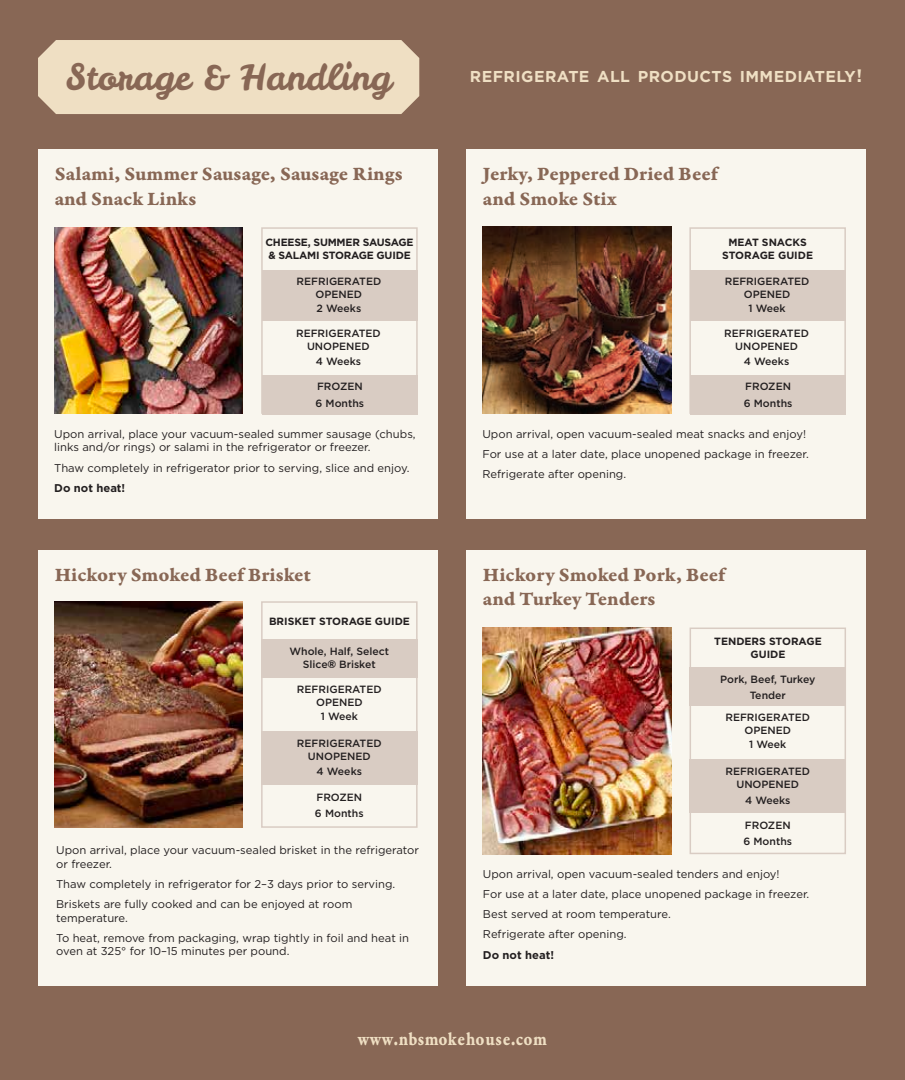
<style>
.page{position:relative;width:905px;height:1080px;background:#fff}
.page>*{position:absolute;margin:0;border:0;box-sizing:border-box;transform-origin:0 0}
.t1{font:36px "Leckerli One";color:#886755}
.t2{font:20.25px/24.3px "Garamond Premr Pro Bd Capt";letter-spacing:-.005em;color:#886755}
.t3{font:19.5px "Garamond Premr Pro Bd Capt";letter-spacing:.04em;color:#efdfc3;scale:.85 1}
.t4{font:700 15.75px "Gotham";letter-spacing:.03em;color:#efdfc3}
.t5{font:11.25px/20.2px "Gotham";color:#231f20}
.t6{font:700 11.25px "Gotham";color:#231f20}
.t7{font:500 10.5px/13.2px "Gotham";color:#231f20;text-align:center}
.t8{font:700 10.5px/13.2px "Gotham";letter-spacing:-.015em;color:#231f20;text-align:center}
.s1{font-size:18px}
.s2{font-family:"Aleo";font-weight:700}
</style>
<div class="page">
<div style="left:0;top:0;width:904px;height:1080px;background:#886755"></div>
<div style="left:38px;top:550px;width:399px;height:436px;background:#f9f6ee"></div>
<img style="left:55px;top:601px;width:188px;height:227px">
<div style="left:261px;top:731px;width:156px;height:54px;background:#d9ccc3"></div>
<div style="left:261px;top:639px;width:156px;height:39px;background:#d9ccc3"></div>
<div style="left:261px;top:601px;width:156px;height:227px;border:2px solid #d9ccc3"></div>
<div style="left:466px;top:550px;width:399px;height:436px;background:#f9f6ee"></div>
<img style="left:483px;top:628px;width:188px;height:226px">
<div style="left:689px;top:759px;width:157px;height:54px;background:#d9ccc3"></div>
<div style="left:689px;top:667px;width:157px;height:39px;background:#d9ccc3"></div>
<div style="left:689px;top:628px;width:157px;height:226px;border:2px solid #d9ccc3"></div>
<div style="left:38px;top:149px;width:399px;height:370px;background:#f9f6ee"></div>
<img style="left:55px;top:227px;width:188px;height:187px">
<div style="left:262px;top:375px;width:155px;height:40px;background:#d9ccc3"></div>
<div style="left:262px;top:270px;width:155px;height:51px;background:#d9ccc3"></div>
<div style="left:261px;top:227px;width:156px;height:187px;border:2px solid #d9ccc3"></div>
<div style="left:466px;top:149px;width:399px;height:370px;background:#f9f6ee"></div>
<img style="left:483px;top:227px;width:188px;height:187px">
<div style="left:690px;top:375px;width:155px;height:40px;background:#d9ccc3"></div>
<div style="left:690px;top:270px;width:155px;height:51px;background:#d9ccc3"></div>
<div style="left:689px;top:227px;width:156px;height:187px;border:2px solid #d9ccc3"></div>
<div style="left:38px;top:40px;width:381px;height:74px;background:#efdfc3"></div>
<h1 class="t1" style="left:66px;top:53px;width:327px">Storage &amp; Handling</h1>
<h3 class="t4" style="left:470px;top:66px;width:393px">REFRIGERATE ALL PRODUCTS IMMEDIATELY<span class="s1">!</span></h3>
<h2 class="t2" style="left:55px;top:162px;width:349px">Salami, Summer Sausage, Sausage Rings and Snack Links</h2>
<p class="t8" style="left:265px;top:235px;width:150px;text-align:left">CHEESE, SUMMER SAUSAGE &amp; SALAMI STORAGE GUIDE</p>
<p class="t7" style="left:296px;top:274px;width:86px">REFRIGERATED<br>OPENED</p>
<p class="t7" style="left:296px;top:326px;width:86px">REFRIGERATED<br>UNOPENED</p>
<p class="t7" style="left:317px;top:380px;width:47px">FROZEN</p>
<p class="t7" style="left:316px;top:302px;width:46px">2 Weeks</p>
<p class="t7" style="left:316px;top:355px;width:47px">4 Weeks</p>
<p class="t7" style="left:315px;top:396px;width:50px">6 Months</p>
<p class="t5" style="left:54px;top:427px;width:363px;line-height:13.5px">Upon arrival, place your vacuum-sealed summer sausage (chubs, links and/or rings) or salami in the refrigerator or freezer.</p>
<p class="t5" style="left:54px;top:457px;width:357px">Thaw completely in refrigerator prior to serving, slice and enjoy.</p>
<p class="t6" style="left:54px;top:481px;width:72px">Do not heat!</p>
<h2 class="t2" style="left:55px;top:563px;width:257px">Hickory Smoked Beef Brisket</h2>
<p class="t8" style="left:269px;top:615px;width:142px">BRISKET STORAGE GUIDE</p>
<p class="t7" style="left:289px;top:644px;width:101px">Whole, Half, Select<br>Slice<span class="s2">®</span> Brisket</p>
<p class="t7" style="left:297px;top:682px;width:86px">REFRIGERATED<br>OPENED</p>
<p class="t7" style="left:297px;top:736px;width:86px">REFRIGERATED<br>UNOPENED</p>
<p class="t7" style="left:316px;top:790px;width:47px">FROZEN</p>
<p class="t7" style="left:321px;top:710px;width:39px">1 Week</p>
<p class="t7" style="left:316px;top:765px;width:47px">4 Weeks</p>
<p class="t7" style="left:315px;top:807px;width:50px">6 Months</p>
<p class="t5" style="left:56px;top:843px;width:364px;line-height:13.5px">Upon arrival, place your vacuum-sealed brisket in the refrigerator or freezer.</p>
<p class="t5" style="left:56px;top:874px;width:340px">Thaw completely in refrigerator for 2–3 days prior to serving.<br>Briskets are fully cooked and can be enjoyed at room</p>
<p class="t5" style="left:56px;top:907px;width:354px">temperature.<br>To heat, remove from packaging, wrap tightly in foil and heat in</p>
<p class="t5" style="left:56px;top:941px;width:235px">oven at 325° for 10–15 minutes per pound.</p>
<h2 class="t2" style="left:483px;top:162px;width:236px">Jerky, Peppered Dried Beef and Smoke Stix</h2>
<p class="t8" style="left:722px;top:235px;width:92px">MEAT SNACKS<br>STORAGE GUIDE</p>
<p class="t7" style="left:724px;top:274px;width:86px">REFRIGERATED<br>OPENED</p>
<p class="t7" style="left:724px;top:326px;width:86px">REFRIGERATED<br>UNOPENED</p>
<p class="t7" style="left:745px;top:380px;width:47px">FROZEN</p>
<p class="t7" style="left:748px;top:302px;width:39px">1 Week</p>
<p class="t7" style="left:744px;top:355px;width:47px">4 Weeks</p>
<p class="t7" style="left:743px;top:396px;width:50px">6 Months</p>
<p class="t5" style="left:482px;top:424px;width:328px">Upon arrival, open vacuum-sealed meat snacks and enjoy!<br>For use at a later date, place unopened package in freezer.<br>Refrigerate after opening.</p>
<h2 class="t2" style="left:483px;top:563px;width:243px">Hickory Smoked Pork, Beef and Turkey Tenders</h2>
<p class="t8" style="left:714px;top:635px;width:109px">TENDERS STORAGE<br>GUIDE</p>
<p class="t7" style="left:720px;top:671px;width:97px;line-height:16.2px">Pork, Beef, Turkey<br>Tender</p>
<p class="t7" style="left:725px;top:711px;width:86px">REFRIGERATED<br>OPENED</p>
<p class="t7" style="left:725px;top:765px;width:86px">REFRIGERATED<br>UNOPENED</p>
<p class="t7" style="left:745px;top:819px;width:47px">FROZEN</p>
<p class="t7" style="left:749px;top:738px;width:39px">1 Week</p>
<p class="t7" style="left:745px;top:793px;width:47px">4 Weeks</p>
<p class="t7" style="left:743px;top:835px;width:50px">6 Months</p>
<p class="t5" style="left:483px;top:863px;width:328px">Upon arrival, open vacuum-sealed tenders and enjoy!<br>For use at a later date, place unopened package in freezer.<br>Best served at room temperature.<br>Refrigerate after opening.</p>
<p class="t6" style="left:483px;top:947px;width:72px">Do not heat!</p>
<h3 class="t3" style="left:358px;top:1027px;width:224px">www.nbsmokehouse.com</h3>
</div>
